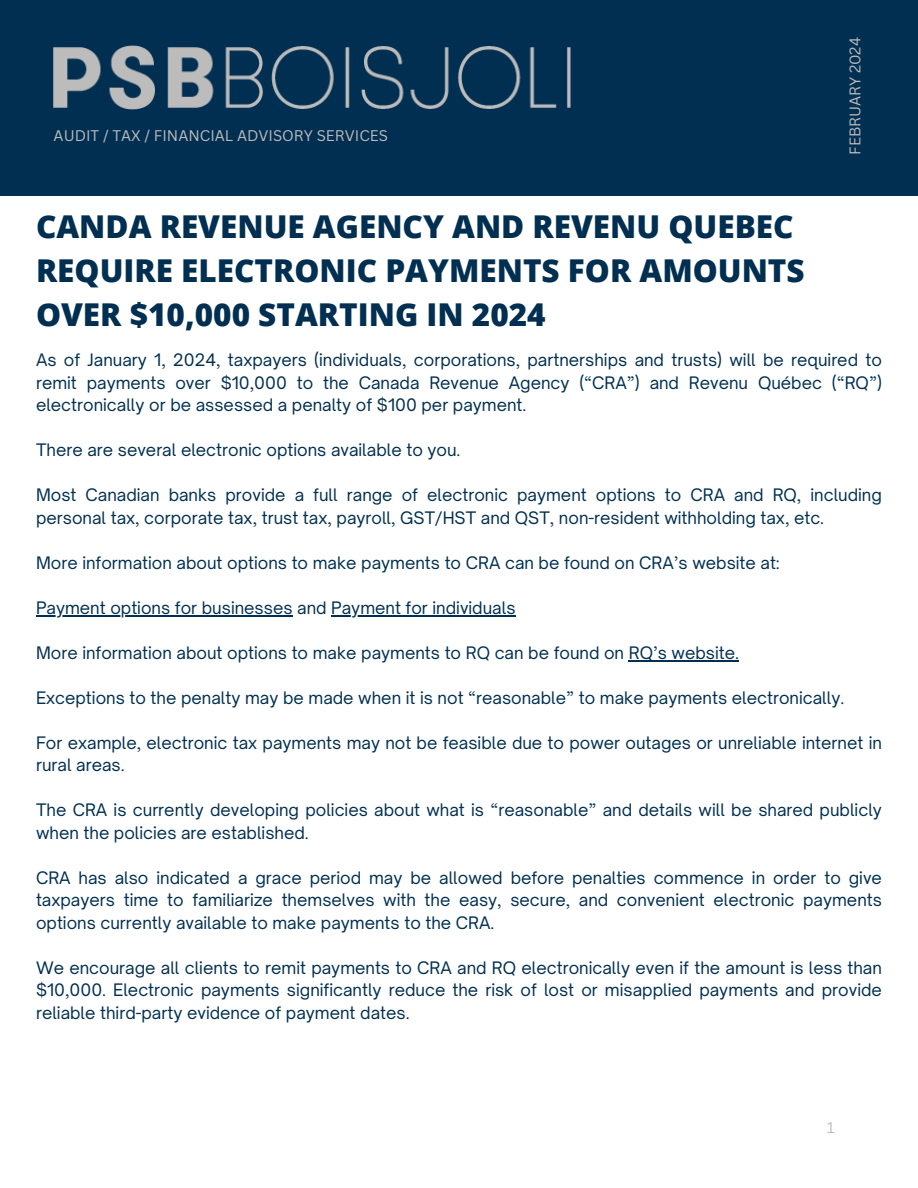
<style>
.page{position:relative;width:918px;height:1188px;background:#fff}
.page>*{position:absolute;margin:0;border:0;box-sizing:border-box;transform-origin:0 0}
.t1{font:800 31.5px/43.8px "Open Sans";color:#012f51}
.t2{font:16.5px/22.5px "Open Sauce One";color:#012f51;text-align:justify}
.t3{font:15px "Canva Sans";color:#bcbcbc}
.t4{font:15px "Canva Sans";color:#bdbcbc}
</style>
<div class="page">
<div style="left:0;top:0;width:918px;height:195px;background:#012f51"></div>
<img style="left:54px;top:46px;width:516px;height:64px">
<hr style="left:36px;top:615px;width:257px;height:1px;background:#012f51">
<hr style="left:331px;top:615px;width:185px;height:1px;background:#012f51">
<hr style="left:629px;top:660px;width:110px;height:1px;background:#012f51">
<h2 class="t3" style="left:54px;top:125px;width:336px">AUDIT / TAX / FINANCIAL ADVISORY SERVICES</h2>
<p class="t1" style="left:36px;top:204px;width:770px">CANDA REVENUE AGENCY AND REVENU QUEBEC<br>REQUIRE ELECTRONIC PAYMENTS FOR AMOUNTS<br>OVER $10,000 STARTING IN 2024</p>
<h2 class="t4" style="left:845px;top:155px;width:119px;rotate:-90deg">FEBRUARY 2024</h2>
<p class="t2" style="left:36px;top:349px;width:847px">As of January 1, 2024, taxpayers (individuals, corporations, partnerships and trusts) will be required to remit payments over $10,000 to the Canada Revenue Agency (“CRA”) and Revenu Québec (“RQ”) electronically or be assessed a penalty of $100 per payment.</p>
<p class="t2" style="left:36px;top:439px;width:426px">There are several electronic options available to you.</p>
<p class="t2" style="left:36px;top:484px;width:847px">Most Canadian banks provide a full range of electronic payment options to CRA and RQ, including personal tax, corporate tax, trust tax, payroll, GST/HST and QST, non-resident withholding tax, etc.</p>
<p class="t2" style="left:36px;top:551px;width:745px">More information about options to make payments to CRA can be found on CRA’s website at:</p>
<p class="t2" style="left:36px;top:596px;width:481px">Payment options for businesses and Payment for individuals</p>
<p class="t2" style="left:36px;top:641px;width:705px">More information about options to make payments to RQ can be found on RQ’s website.</p>
<p class="t2" style="left:36px;top:686px;width:810px">Exceptions to the penalty may be made when it is not “reasonable” to make payments electronically.</p>
<p class="t2" style="left:36px;top:731px;width:847px">For example, electronic tax payments may not be feasible due to power outages or unreliable internet in rural areas.</p>
<p class="t2" style="left:36px;top:799px;width:847px">The CRA is currently developing policies about what is “reasonable” and details will be shared publicly when the policies are established.</p>
<p class="t2" style="left:36px;top:866px;width:847px">CRA has also indicated a grace period may be allowed before penalties commence in order to give taxpayers time to familiarize themselves with the easy, secure, and convenient electronic payments options currently available to make payments to the CRA.</p>
<p class="t2" style="left:36px;top:956px;width:847px">We encourage all clients to remit payments to CRA and RQ electronically even if the amount is less than $10,000. Electronic payments significantly reduce the risk of lost or misapplied payments and provide reliable third-party evidence of payment dates.</p>
<h1 class="t3" style="left:827px;top:1117px;width:9px">1</h1>
</div>
